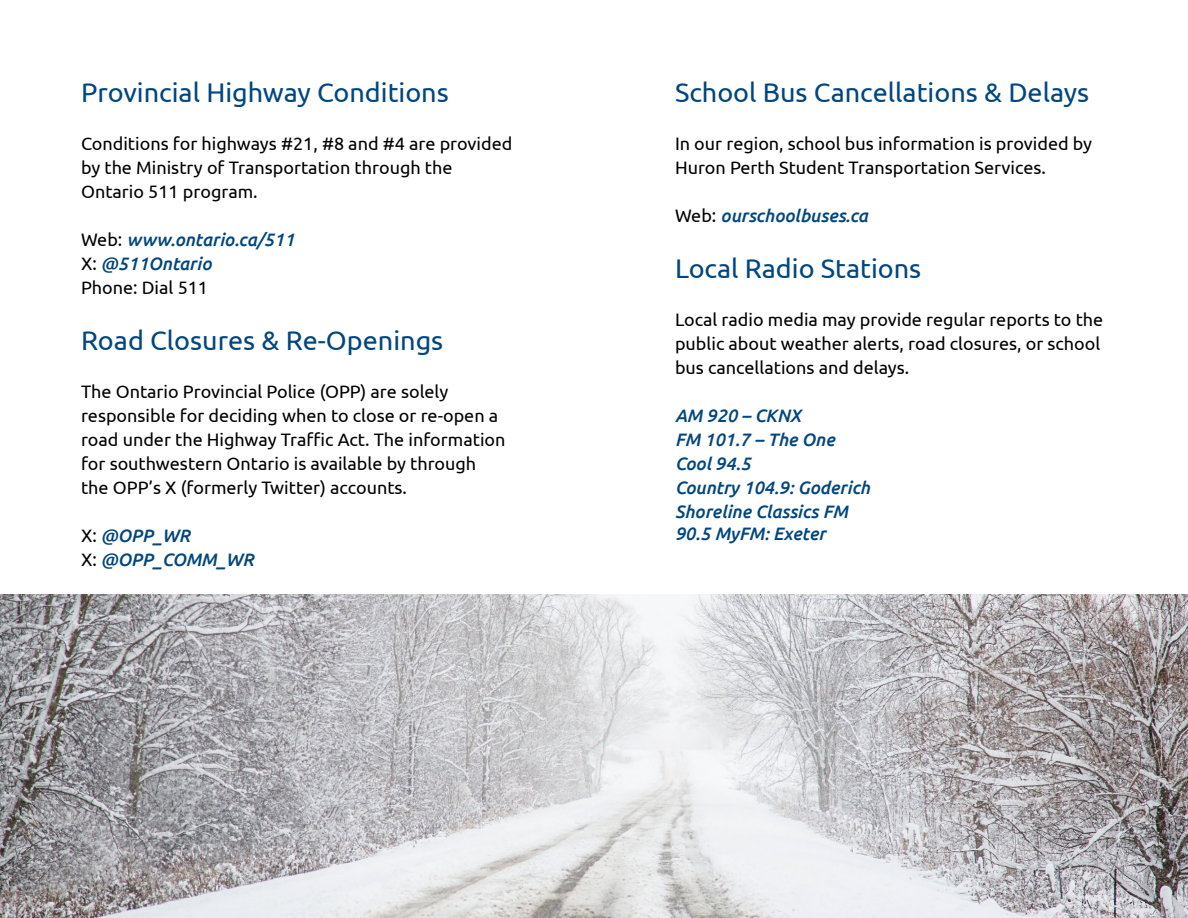
<style>
.page{position:relative;width:1188px;height:918px;background:#fff}
.page>*{position:absolute;margin:0;border:0;box-sizing:border-box;transform-origin:0 0}
.Heading_02{font:27px "Ubuntu";color:#00467f}
.Body{font:18px/24px "Ubuntu";color:#000}
.Body-2{font:italic 500 18px "Ubuntu";color:#00467f}
.s1{font-weight:400;font-style:normal;color:#000}
</style>
<div class="page">
<img style="left:0;top:594px;width:1188px;height:324px">
<p class="Heading_02" style="left:81px;top:76px;width:369px">Provincial Highway Conditions</p>
<p class="Body" style="left:81px;top:131px;width:433px">Conditions for highways #21, #8 and #4 are provided by the Ministry of Transportation through the<br>Ontario 511 program.</p>
<p class="Body-2" style="left:81px;top:229px;width:215px"><span class="s1">Web:</span> www.ontario.ca/511</p>
<p class="Body-2" style="left:81px;top:253px;width:132px"><span class="s1">X:</span> @511Ontario</p>
<p class="Body" style="left:81px;top:275px;width:129px">Phone: Dial 511</p>
<p class="Heading_02" style="left:81px;top:324px;width:364px">Road Closures &amp; Re-Openings</p>
<p class="Body" style="left:81px;top:379px;width:426px">The Ontario Provincial Police (OPP) are solely responsible for deciding when to close or re-open a road under the Highway Traffic Act. The information for southwestern Ontario is available by through the OPP’s X (formerly Twitter) accounts.</p>
<p class="Body-2" style="left:81px;top:525px;width:110px"><span class="s1">X:</span> @OPP_WR</p>
<p class="Body-2" style="left:81px;top:549px;width:174px"><span class="s1">X:</span> @OPP_COMM_WR</p>
<p class="Heading_02" style="left:675px;top:76px;width:416px">School Bus Cancellations &amp; Delays</p>
<p class="Body" style="left:675px;top:131px;width:419px">In our region, school bus information is provided by<br>Huron Perth Student Transportation Services.</p>
<p class="Body-2" style="left:675px;top:205px;width:194px"><span class="s1">Web:</span> ourschoolbuses.ca</p>
<p class="Heading_02" style="left:675px;top:252px;width:248px">Local Radio Stations</p>
<p class="Body" style="left:675px;top:307px;width:430px">Local radio media may provide regular reports to the public about weather alerts, road closures, or school bus cancellations and delays.</p>
<p class="Body-2" style="left:675px;top:405px;width:128px">AM 920 – CKNX</p>
<p class="Body-2" style="left:675px;top:429px;width:161px">FM 101.7 – The One</p>
<p class="Body-2" style="left:675px;top:453px;width:77px">Cool 94.5</p>
<p class="Body-2" style="left:675px;top:477px;width:197px">Country 104.9: Goderich</p>
<p class="Body-2" style="left:675px;top:501px;width:174px">Shoreline Classics FM</p>
<p class="Body-2" style="left:675px;top:523px;width:152px">90.5 MyFM: Exeter</p>
</div>
